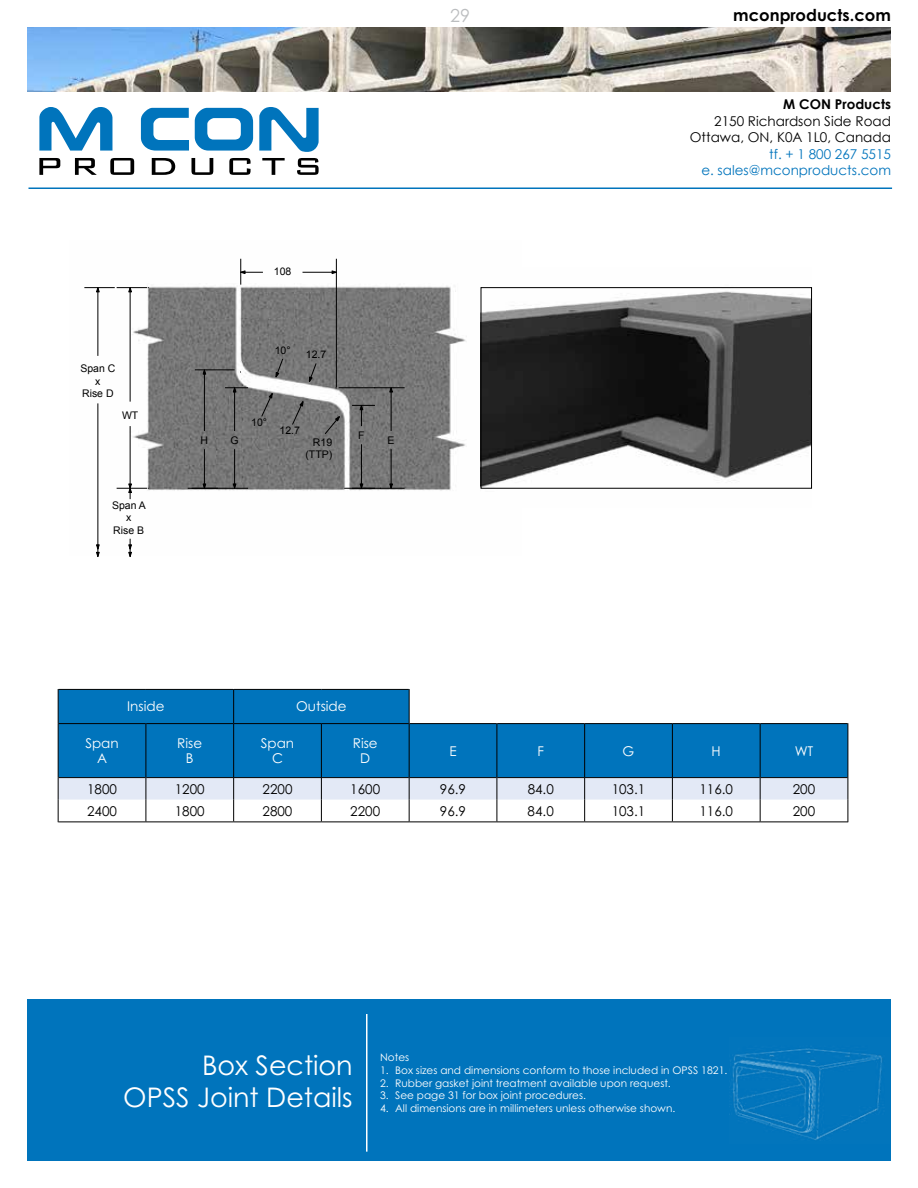
<style>
.page{position:relative;width:918px;height:1188px;background:#fff}
.page>*{position:absolute;margin:0;border:0;box-sizing:border-box;transform-origin:0 0}
.t1{font:27px/31.5px "Century Gothic Pro";color:#fff;text-align:right}
.t2{font:18px "Century Gothic Pro";color:#bcbec0}
.t3{font:700 16.5px "Century Gothic Pro";color:#000}
.t4{font:13.5px "Century Gothic Pro";color:#000}
.t5{font:13.5px/16.5px "Century Gothic";color:#000;text-align:right}
.t6{font:13.5px/16.5px "Century Gothic";color:#0074bc;text-align:right}
.t7{font:13.5px/15px "Century Gothic Pro";color:#fff;text-align:center}
.t8{font:700 13.5px "Century Gothic";color:#000}
.t9{font:10.5px "Century Gothic Pro";color:#fff}
.t10{font:10.5px/12.6px "Arial";color:#000;text-align:center}
</style>
<div class="page">
<div style="left:27px;top:999px;width:864px;height:162px;background:#0074bc"></div>
<img style="left:729px;top:1046px;width:154px;height:95px">
<hr style="left:366px;top:1014px;width:2px;height:138px;background:#fff">
<hr style="left:28px;top:188px;width:864px;height:1px;background:#0074bc">
<img style="left:27px;top:27px;width:864px;height:65px">
<svg style="left:39px;top:107px;width:73px;height:44px"></svg>
<svg style="left:141px;top:108px;width:48px;height:43px"></svg>
<svg style="left:195px;top:108px;width:58px;height:43px"></svg>
<svg style="left:259px;top:107px;width:60px;height:45px"></svg>
<svg style="left:39px;top:158px;width:21px;height:17px"></svg>
<svg style="left:75px;top:158px;width:22px;height:17px"></svg>
<svg style="left:110px;top:158px;width:24px;height:17px"></svg>
<svg style="left:152px;top:158px;width:23px;height:17px"></svg>
<svg style="left:191px;top:158px;width:22px;height:17px"></svg>
<svg style="left:229px;top:158px;width:22px;height:17px"></svg>
<svg style="left:262px;top:158px;width:23px;height:17px"></svg>
<svg style="left:297px;top:158px;width:22px;height:17px"></svg>
<img style="left:84px;top:258px;width:397px;height:286px">
<img style="left:483px;top:291px;width:327px;height:196px">
<hr style="left:117px;top:287px;width:30px;height:1px;background:#000">
<hr style="left:117px;top:488px;width:30px;height:1px;background:#000">
<hr style="left:130px;top:288px;width:1px;height:114px;background:#000">
<hr style="left:130px;top:426px;width:1px;height:62px;background:#000">
<svg style="left:128px;top:285px;width:5px;height:8px"></svg>
<hr style="left:84px;top:287px;width:31px;height:1px;background:#000">
<hr style="left:98px;top:288px;width:1px;height:68px;background:#000">
<hr style="left:98px;top:403px;width:1px;height:146px;background:#000">
<svg style="left:96px;top:285px;width:4px;height:8px"></svg>
<hr style="left:361px;top:444px;width:1px;height:44px;background:#000">
<svg style="left:352px;top:403px;width:23px;height:23px"></svg>
<svg style="left:352px;top:483px;width:29px;height:8px"></svg>
<hr style="left:339px;top:387px;width:66px;height:1px;background:#000">
<hr style="left:344px;top:488px;width:61px;height:1px;background:#000">
<hr style="left:391px;top:388px;width:1px;height:43px;background:#000">
<hr style="left:391px;top:449px;width:1px;height:39px;background:#000">
<svg style="left:389px;top:385px;width:5px;height:8px"></svg>
<svg style="left:389px;top:483px;width:4px;height:8px"></svg>
<hr style="left:188px;top:488px;width:60px;height:1px;background:#000">
<hr style="left:234px;top:388px;width:1px;height:43px;background:#000">
<hr style="left:234px;top:449px;width:1px;height:39px;background:#000">
<svg style="left:225px;top:385px;width:23px;height:8px"></svg>
<svg style="left:232px;top:483px;width:5px;height:8px"></svg>
<hr style="left:195px;top:370px;width:40px;height:1px;background:#000">
<hr style="left:204px;top:370px;width:1px;height:61px;background:#000">
<hr style="left:204px;top:449px;width:1px;height:39px;background:#000">
<svg style="left:202px;top:367px;width:5px;height:8px"></svg>
<svg style="left:192px;top:483px;width:26px;height:8px"></svg>
<hr style="left:336px;top:259px;width:1px;height:128px;background:#000">
<hr style="left:303px;top:272px;width:33px;height:1px;background:#000">
<svg style="left:238px;top:259px;width:25px;height:26px"></svg>
<svg style="left:331px;top:270px;width:8px;height:5px"></svg>
<svg style="left:308px;top:362px;width:9px;height:22px"></svg>
<svg style="left:275px;top:358px;width:9px;height:21px"></svg>
<svg style="left:324px;top:415px;width:17px;height:20px"></svg>
<svg style="left:292px;top:399px;width:12px;height:26px"></svg>
<svg style="left:261px;top:391px;width:12px;height:26px"></svg>
<svg style="left:96px;top:544px;width:4px;height:13px"></svg>
<svg style="left:128px;top:539px;width:4px;height:18px"></svg>
<svg style="left:128px;top:483px;width:5px;height:16px"></svg>
<div style="left:481px;top:287px;width:331px;height:202px;border:1px solid #000"></div>
<svg style="left:59px;top:690px;width:789px;height:87px;fill:#0074bc"></svg>
<hr style="left:233px;top:724px;width:1px;height:54px;background:#000">
<hr style="left:321px;top:723px;width:1px;height:55px;background:#000">
<hr style="left:497px;top:723px;width:1px;height:55px;background:#000">
<hr style="left:584px;top:723px;width:1px;height:55px;background:#000">
<hr style="left:672px;top:723px;width:1px;height:55px;background:#000">
<hr style="left:760px;top:723px;width:1px;height:55px;background:#000">
<hr style="left:59px;top:777px;width:87px;height:1px;background:#000">
<hr style="left:146px;top:777px;width:87px;height:1px;background:#000">
<hr style="left:234px;top:777px;width:87px;height:1px;background:#000">
<hr style="left:322px;top:777px;width:87px;height:1px;background:#000">
<hr style="left:146px;top:723px;width:1px;height:55px;background:#000">
<hr style="left:58px;top:724px;width:1px;height:54px;background:#000">
<svg style="left:58px;top:778px;width:791px;height:44px"></svg>
<hr style="left:59px;top:822px;width:87px;height:1px;background:#000">
<hr style="left:146px;top:822px;width:88px;height:1px;background:#000">
<hr style="left:234px;top:822px;width:87px;height:1px;background:#000">
<hr style="left:321px;top:822px;width:88px;height:1px;background:#000">
<hr style="left:409px;top:822px;width:88px;height:1px;background:#000">
<hr style="left:497px;top:822px;width:88px;height:1px;background:#000">
<hr style="left:585px;top:822px;width:87px;height:1px;background:#000">
<hr style="left:672px;top:822px;width:88px;height:1px;background:#000">
<hr style="left:760px;top:822px;width:88px;height:1px;background:#000">
<hr style="left:59px;top:689px;width:87px;height:1px;background:#000">
<hr style="left:58px;top:689px;width:1px;height:35px;background:#000">
<hr style="left:146px;top:689px;width:87px;height:1px;background:#000">
<hr style="left:59px;top:723px;width:87px;height:1px;background:#000">
<hr style="left:146px;top:723px;width:87px;height:1px;background:#000">
<hr style="left:234px;top:689px;width:87px;height:1px;background:#000">
<hr style="left:233px;top:689px;width:1px;height:35px;background:#000">
<hr style="left:321px;top:689px;width:88px;height:1px;background:#000">
<hr style="left:234px;top:723px;width:87px;height:1px;background:#000">
<hr style="left:322px;top:723px;width:87px;height:1px;background:#000">
<hr style="left:409px;top:689px;width:1px;height:35px;background:#000">
<hr style="left:410px;top:723px;width:87px;height:1px;background:#000">
<hr style="left:409px;top:724px;width:1px;height:54px;background:#000">
<hr style="left:497px;top:723px;width:87px;height:1px;background:#000">
<hr style="left:585px;top:723px;width:87px;height:1px;background:#000">
<hr style="left:673px;top:723px;width:87px;height:1px;background:#000">
<hr style="left:761px;top:723px;width:87px;height:1px;background:#000">
<hr style="left:848px;top:723px;width:1px;height:55px;background:#000">
<hr style="left:410px;top:777px;width:87px;height:1px;background:#000">
<hr style="left:497px;top:777px;width:87px;height:1px;background:#000">
<hr style="left:585px;top:777px;width:87px;height:1px;background:#000">
<hr style="left:673px;top:777px;width:87px;height:1px;background:#000">
<hr style="left:761px;top:777px;width:87px;height:1px;background:#000">
<h2 class="t2" style="left:450px;top:4px;width:21px">29</h2>
<h3 class="t3" style="left:733px;top:5px;width:159px">mconproducts.com</h3>
<p class="t10" style="left:80px;top:362px;width:37px">Span C x<br>Rise D</p>
<p class="t10" style="left:122px;top:409px;width:18px">WT</p>
<p class="t10" style="left:112px;top:499px;width:35px">Span A x<br>Rise B</p>
<p class="t10" style="left:274px;top:266px;width:19px">108</p>
<p class="t10" style="left:275px;top:344px;width:17px">10°</p>
<p class="t10" style="left:306px;top:348px;width:22px">12.7</p>
<p class="t10" style="left:251px;top:416px;width:17px">10°</p>
<p class="t10" style="left:280px;top:424px;width:22px">12.7</p>
<p class="t10" style="left:358px;top:429px;width:8px">F</p>
<p class="t10" style="left:201px;top:434px;width:9px">H</p>
<p class="t10" style="left:231px;top:434px;width:10px">G</p>
<p class="t10" style="left:388px;top:434px;width:9px">E</p>
<p class="t10" style="left:305px;top:436px;width:28px;text-align:right">R19 (TTP)</p>
<p class="t7" style="left:127px;top:699px;width:39px">Inside</p>
<p class="t7" style="left:296px;top:699px;width:52px">Outside</p>
<p class="t8" style="left:783px;top:96px;width:109px">M CON Products</p>
<p class="t5" style="left:690px;top:113px;width:203px">2150 Richardson Side Road<br>Ottawa, ON, K0A 1L0, Canada</p>
<p class="t6" style="left:701px;top:146px;width:191px">tf. + 1 800 267 5515<br>e. sales@mconproducts.com</p>
<p class="t7" style="left:85px;top:736px;width:35px">Span<br>A</p>
<p class="t7" style="left:177px;top:736px;width:26px">Rise<br>B</p>
<p class="t7" style="left:261px;top:736px;width:35px">Span<br>C</p>
<p class="t7" style="left:353px;top:736px;width:26px">Rise<br>D</p>
<p class="t7" style="left:449px;top:743px;width:9px">E</p>
<p class="t7" style="left:538px;top:743px;width:8px">F</p>
<p class="t7" style="left:623px;top:743px;width:13px">G</p>
<p class="t7" style="left:712px;top:743px;width:11px">H</p>
<p class="t7" style="left:795px;top:743px;width:20px">WT</p>
<p class="t4" style="left:87px;top:781px;width:31px">1800</p>
<p class="t4" style="left:175px;top:781px;width:31px">1200</p>
<p class="t4" style="left:263px;top:781px;width:31px">2200</p>
<p class="t4" style="left:350px;top:781px;width:31px">1600</p>
<p class="t4" style="left:440px;top:781px;width:28px">96.9</p>
<p class="t4" style="left:528px;top:781px;width:28px">84.0</p>
<p class="t4" style="left:612px;top:781px;width:35px">103.1</p>
<p class="t4" style="left:699px;top:781px;width:35px">116.0</p>
<p class="t4" style="left:793px;top:781px;width:24px">200</p>
<p class="t4" style="left:87px;top:803px;width:31px">2400</p>
<p class="t4" style="left:175px;top:803px;width:31px">1800</p>
<p class="t4" style="left:263px;top:803px;width:31px">2800</p>
<p class="t4" style="left:350px;top:803px;width:31px">2200</p>
<p class="t4" style="left:440px;top:803px;width:28px">96.9</p>
<p class="t4" style="left:528px;top:803px;width:28px">84.0</p>
<p class="t4" style="left:612px;top:803px;width:35px">103.1</p>
<p class="t4" style="left:699px;top:803px;width:35px">116.0</p>
<p class="t4" style="left:793px;top:803px;width:24px">200</p>
<h1 class="t1" style="left:123px;top:1050px;width:231px">Box Section<br>OPSS Joint Details</h1>
<p class="t9" style="left:380px;top:1051px;width:31px">Notes</p>
<p class="t9" style="left:380px;top:1064px;width:349px">1. Box sizes and dimensions conform to those included in OPSS 1821.</p>
<p class="t9" style="left:380px;top:1076px;width:292px">2. Rubber gasket joint treatment available upon request.</p>
<p class="t9" style="left:380px;top:1089px;width:207px">3. See page 31 for box joint procedures.</p>
<p class="t9" style="left:380px;top:1102px;width:297px">4. All dimensions are in millimeters unless otherwise shown.</p>
</div>
